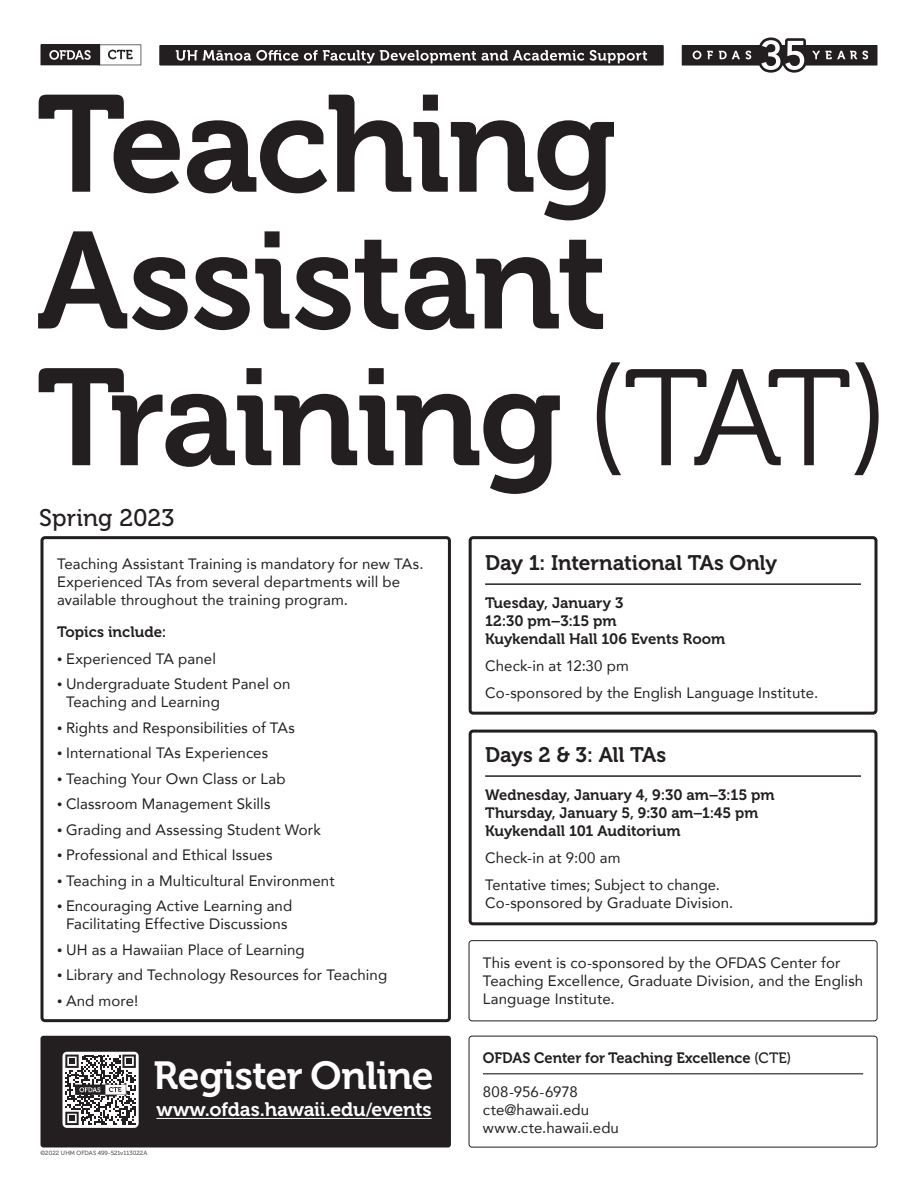
<style>
.page{position:relative;width:918px;height:1188px;background:#fff}
.page>*{position:absolute;margin:0;border:0;box-sizing:border-box;transform-origin:0 0}
.t1{font:136.8px/136.8px "Museo 700";letter-spacing:-.02em;color:#231f20}
.Register_Online{font:39px "Museo 700";letter-spacing:-.015em;color:#fff}
.Semester-Series_Tag{font:24px "Museo 500";color:#231f20}
.Event_Header{font:21px "Museo 700";letter-spacing:-.01em;color:#231f20}
.Register_Online-2{font:19.5px "Museo 700";letter-spacing:-.01em;color:#fff}
.Main_Content{font:15px/18px "Avenir";letter-spacing:.01em;color:#231f20}
.Date___Location{font:15px/18px "Museo 700";color:#231f20}
.Contact_Info_Text_Bl{font:15px/18px "Avenir";letter-spacing:.005em;color:#231f20}
.Presented_by_Center{font:15px "Museo 700";letter-spacing:-.005em;color:#231f20}
.Bullet_List_Header{font:15px "Museo 700";color:#231f20}
.t2{font:6px "Museo 300";letter-spacing:.01em;color:#231f20}
.s1{font-family:"Museo 300"}
.s2{font-size:10.5px}
.s3{font-family:"Myriad Pro";font-weight:600}
.s4{font-family:"Museo 500"}
</style>
<div class="page">
<div style="left:40px;top:536px;width:411px;height:486px;border:3px solid #231f20;border-radius:3px"></div>
<hr style="left:485px;top:583px;width:376px;height:2px;background:#231f20">
<div style="left:469px;top:536px;width:408px;height:179px;border:3px solid #231f20;border-radius:3px"></div>
<hr style="left:485px;top:775px;width:376px;height:2px;background:#231f20">
<div style="left:469px;top:730px;width:408px;height:195px;border:3px solid #231f20;border-radius:3px"></div>
<hr style="left:483px;top:1073px;width:380px;height:1px;background:#231f20">
<div style="left:469px;top:1036px;width:408px;height:112px;border:1px solid #231f20;border-radius:3px"></div>
<div style="left:469px;top:940px;width:408px;height:81px;border:1px solid #231f20;border-radius:3px"></div>
<div style="left:40px;top:1036px;width:411px;height:112px;background:#231f20;border-radius:3px"></div>
<hr style="left:156px;top:1118px;width:276px;height:1px;background:#fff">
<div style="left:63px;top:1052px;width:76px;height:76px;background:#fff;border-radius:4px"></div>
<svg style="left:65px;top:1055px;width:71px;height:70px"></svg>
<svg style="left:682px;top:38px;width:196px;height:35px"></svg>
<svg style="left:40px;top:44px;width:101px;height:21px"></svg>
<svg style="left:159px;top:45px;width:505px;height:21px;background:#4c494a"></svg>
<h1 class="t1" style="left:37px;top:78px;width:855px">Teaching<br>Assistant<br>Training <span class="s1">(TAT)</span></h1>
<h2 class="Semester-Series_Tag" style="left:39px;top:504px;width:137px">Spring 2023</h2>
<p class="Main_Content" style="left:57px;top:555px;width:368px">Teaching Assistant Training is mandatory for new TAs.<br>Experienced TAs from several departments will be available throughout the training program.</p>
<h5 class="Bullet_List_Header" style="left:57px;top:623px;width:111px">Topics include:</h5>
<p class="Main_Content" style="left:57px;top:649px;width:160px"><span class="s2">•</span> Experienced TA panel</p>
<p class="Main_Content" style="left:66px;top:675px;width:226px;text-indent:-9px"><span class="s2">•</span> Undergraduate Student Panel on<br>Teaching and Learning</p>
<p class="Main_Content" style="left:57px;top:718px;width:239px"><span class="s2">•</span> Rights and Responsibilities of TAs</p>
<p class="Main_Content" style="left:57px;top:744px;width:213px"><span class="s2">•</span> International TAs Experiences</p>
<p class="Main_Content" style="left:57px;top:769px;width:230px"><span class="s2">•</span> Teaching Your Own Class or Lab</p>
<p class="Main_Content" style="left:57px;top:795px;width:215px"><span class="s2">•</span> Classroom Management Skills</p>
<p class="Main_Content" style="left:57px;top:820px;width:265px"><span class="s2">•</span> Grading and Assessing Student Work</p>
<p class="Main_Content" style="left:57px;top:846px;width:217px"><span class="s2">•</span> Professional and Ethical Issues</p>
<p class="Main_Content" style="left:57px;top:871px;width:279px"><span class="s2">•</span> Teaching in a Multicultural Environment</p>
<p class="Main_Content" style="left:57px;top:897px;width:237px;text-align:center"><span class="s2">•</span> Encouraging Active Learning and<br>Facilitating Effective Discussions</p>
<p class="Main_Content" style="left:57px;top:940px;width:249px"><span class="s2">•</span> UH as a Hawaiian Place of Learning</p>
<p class="Main_Content" style="left:57px;top:966px;width:332px"><span class="s2">•</span> Library and Technology Resources for Teaching</p>
<p class="Main_Content" style="left:57px;top:991px;width:83px"><span class="s2">•</span> And more!</p>
<p class="Event_Header" style="left:485px;top:551px;width:293px">Day 1: International TAs Only</p>
<p class="Date___Location" style="left:485px;top:594px;width:242px">Tuesday, January 3<br>12:30 pm–3:15 pm<br>Kuykendall Hall 106 Events Room</p>
<p class="Main_Content" style="left:485px;top:657px;width:145px">Check-in at 12:30 pm</p>
<p class="Main_Content" style="left:485px;top:684px;width:335px">Co-sponsored by the English Language Institute.</p>
<p class="Event_Header" style="left:485px;top:743px;width:183px">Days 2 &amp; 3: All TAs</p>
<p class="Date___Location" style="left:485px;top:786px;width:291px">Wednesday, January 4, 9:30 am–3:15 pm<br>Thursday, January 5, 9:30 am–1:45 pm<br>Kuykendall 101 Auditorium</p>
<p class="Main_Content" style="left:485px;top:848px;width:137px">Check-in at 9:00 am</p>
<p class="Main_Content" style="left:485px;top:875px;width:250px">Tentative times; Subject to change.<br>Co-sponsored by Graduate Division.</p>
<p class="Main_Content" style="left:483px;top:953px;width:382px">This event is co-sponsored by the OFDAS Center for<br>Teaching Excellence, Graduate Division, and the English<br>Language Institute.</p>
<p class="Register_Online" style="left:154px;top:1053px;width:281px">Register Online</p>
<p class="Register_Online-2" style="left:156px;top:1099px;width:277px">www.ofdas.hawaii.edu<span class="s3">/</span>events</p>
<p class="t2" style="left:40px;top:1150px;width:108px">©2022 UHM OFDAS 499-521v113022A</p>
<p class="Presented_by_Center" style="left:483px;top:1049px;width:310px">OFDAS Center for Teaching Excellence <span class="s4">(CTE)</span></p>
<p class="Contact_Info_Text_Bl" style="left:483px;top:1083px;width:138px">808-956-6978 cte@hawaii.edu www.cte.hawaii.edu</p>
</div>
